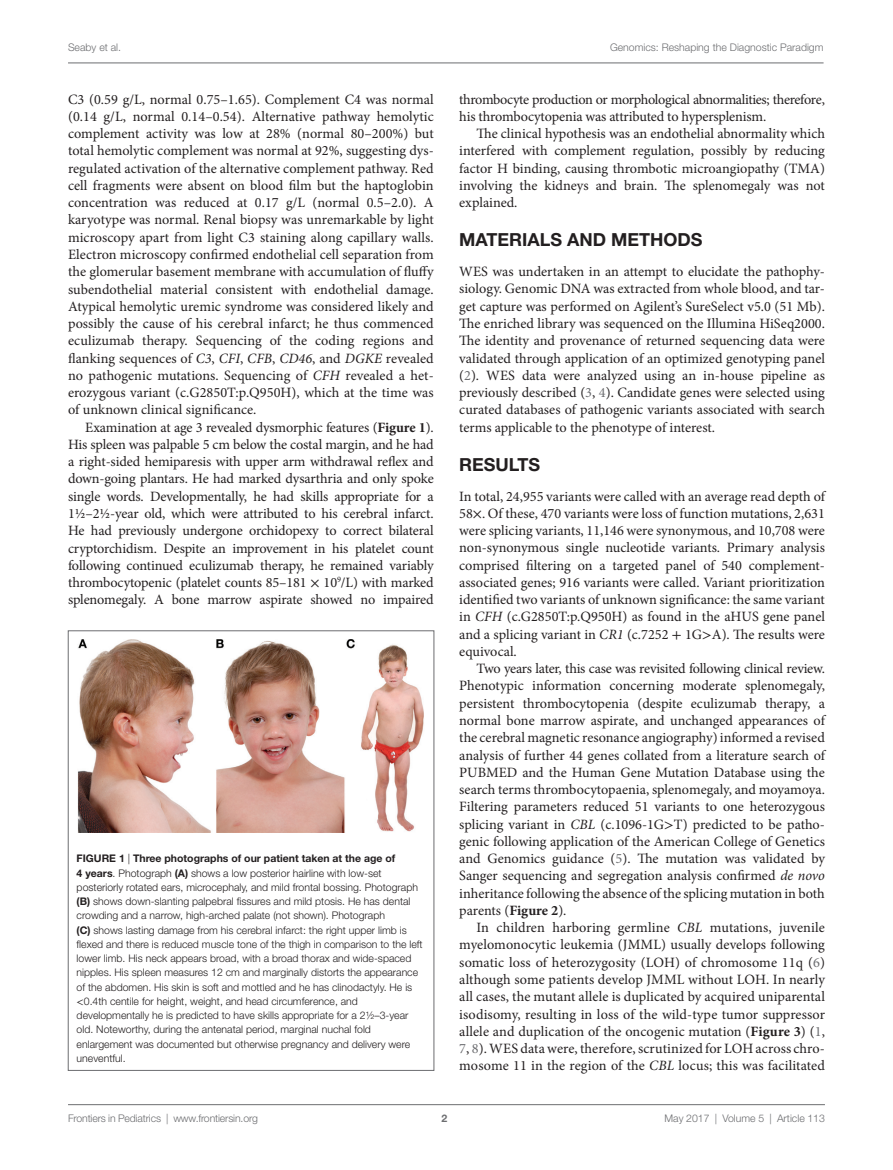
<style>
.page{position:relative;width:893px;height:1170px;background:#fff}
.page>*{position:absolute;margin:0;border:0;box-sizing:border-box;transform-origin:0 0}
.t1{font:700 18px "Helvetica Neue LT Std";color:#231f20}
.t2{font:14.25px/17.2px "Minion Pro";letter-spacing:-.005em;color:#231f20;text-align:justify}
.t3{font:300 10.5px/14.2px "Helvetica Neue LT Std";color:#231f20}
.t4{font:300 10.5px "Helvetica Neue LT Std";color:#6c6d70}
.t5{font:700 10.5px "Helvetica Neue LT Std";color:#231f20}
.t6{font:700 10.5px "Helvetica Neue LT Std";color:#6c6d70}
.s1{font-style:italic}
.s2{font-weight:700}
.s3{font-family:"STIX General"}
.s4{font-family:"STIX General";font-weight:400}
.s5{color:#6c6d70}
</style>
<div class="page">
<img style="left:78px;top:639px;width:346px;height:193px">
<hr style="left:68px;top:63px;width:756px;height:1px;background:#6c6d70">
<hr style="left:68px;top:1104px;width:757px;height:1px;background:#6c6d70">
<p class="t4" style="left:68px;top:41px;width:55px">Seaby et al.</p>
<p class="t4" style="left:610px;top:41px;width:215px">Genomics: Reshaping the Diagnostic Paradigm</p>
<p class="t2" style="left:68px;top:90px;width:367px">C3 (0.59 g/L, normal 0.75–1.65). Complement C4 was normal (0.14 g/L, normal 0.14–0.54). Alternative pathway hemolytic complement activity was low at 28% (normal 80–200%) but total hemolytic complement was normal at 92%, suggesting dys&shy;regulated activation of the alternative complement pathway. Red cell fragments were absent on blood film but the haptoglobin concentration was reduced at 0.17 g/L (normal 0.5–2.0). A karyotype was normal. Renal biopsy was unremarkable by light microscopy apart from light C3 staining along capillary walls.<br>Electron microscopy confirmed endothelial cell separation from the glomerular basement membrane with accumulation of fluffy subendothelial material consistent with endothelial damage.<br>Atypical hemolytic uremic syndrome was considered likely and possibly the cause of his cerebral infarct; he thus commenced eculizumab therapy. Sequencing of the coding regions and flanking sequences of <span class="s1">C3</span>, <span class="s1">CFI</span>, <span class="s1">CFB</span>, <span class="s1">CD46</span>, and <span class="s1">DGKE</span> revealed no pathogenic mutations. Sequencing of <span class="s1">CFH</span> revealed a het&shy;erozygous variant (c.G2850T:p.Q950H), which at the time was of unknown clinical significance.</p>
<p class="t2" style="left:68px;top:418px;width:367px;text-indent:17px">Examination at age 3 revealed dysmorphic features (<span class="s2">Figure 1</span>).<br>His spleen was palpable 5 cm below the costal margin, and he had a right-sided hemiparesis with upper arm withdrawal reflex and down-going plantars. He had marked dysarthria and only spoke single words. Developmentally, he had skills appropriate for a 1½–2½-year old, which were attributed to his cerebral infarct.<br>He had previously undergone orchidopexy to correct bilateral cryptorchidism. Despite an improvement in his platelet count following continued eculizumab therapy, he remained variably thrombocytopenic (platelet counts 85–181 <span class="s3">×</span> 10<sup>9</sup>/L) with marked splenomegaly. A bone marrow aspirate showed no impaired</p>
<p class="t3" style="left:77px;top:851px;width:347px;text-indent:33px"><span class="s2">e 1</span> | <span class="s2">Three photographs of our patient taken at the age of<br>4 years</span>. Photograph <span class="s2">(A)</span> shows a low posterior hairline with low-set posteriorly rotated ears, microcephaly, and mild frontal bossing. Photograph <span class="s2">(B)</span> shows down-slanting palpebral fissures and mild ptosis. He has dental crowding and a narrow, high-arched palate (not shown). Photograph<br><span class="s2">(C)</span> shows lasting damage from his cerebral infarct: the right upper limb is flexed and there is reduced muscle tone of the thigh in comparison to the left lower limb. His neck appears broad, with a broad thorax and wide-spaced nipples. His spleen measures 12 cm and marginally distorts the appearance of the abdomen. His skin is soft and mottled and he has clinodactyly. He is <span class="s4">&lt;</span>0.4th centile for height, weight, and head circumference, and developmentally he is predicted to have skills appropriate for a 2½–3-year old. Noteworthy, during the antenatal period, marginal nuchal fold enlargement was documented but otherwise pregnancy and delivery were uneventful.</p>
<p class="t5" style="left:77px;top:852px;width:14px">Figur</p>
<p class="t2" style="left:459px;top:90px;width:367px">thrombocyte production or morphological abnormalities; therefore, his thrombocytopenia was attributed to hypersplenism.</p>
<p class="t2" style="left:459px;top:125px;width:367px;text-indent:17px">The clinical hypothesis was an endothelial abnormality which interfered with complement regulation, possibly by reducing factor H binding, causing thrombotic microangiopathy (TMA) involving the kidneys and brain. The splenomegaly was not explained.</p>
<p class="t1" style="left:459px;top:228px;width:29px">MATE</p>
<p class="t1" style="left:509px;top:228px;width:194px">RIALS AND METHODS</p>
<p class="t2" style="left:459px;top:263px;width:367px">WES was undertaken in an attempt to elucidate the pathophy&shy;siology. Genomic DNA was extracted from whole blood, and tar&shy;get capture was performed on Agilent’s SureSelect v5.0 (51 Mb).<br>The enriched library was sequenced on the Illumina HiSeq2000.<br>The identity and provenance of returned sequencing data were validated through application of an optimized genotyping panel (<span class="s5">2</span>). WES data were analyzed using an in-house pipeline as previously described (<span class="s5">3</span>, <span class="s5">4</span>). Candidate genes were selected using curated databases of pathogenic variants associated with search terms applicable to the phenotype of interest.</p>
<p class="t1" style="left:459px;top:453px;width:71px">RESULTS</p>
<p class="t2" style="left:459px;top:487px;width:367px">In total, 24,955 variants were called with an average read depth of 58<span class="s3">×</span>. Of these, 470 variants were loss of function mutations, 2,631 were splicing variants, 11,146 were synonymous, and 10,708 were non-synonymous single nucleotide variants. Primary analysis comprised filtering on a targeted panel of 540 complement&shy;associated genes; 916 variants were called. Variant prioritization identified two variants of unknown significance: the same variant in <span class="s1">CFH</span> (c.G2850T:p.Q950H) as found in the aHUS gene panel and a splicing variant in <span class="s1">CR1</span> (c.7252 <span class="s3">+</span> 1G<span class="s3">&gt;</span>A). The results were equivocal.</p>
<p class="t2" style="left:459px;top:660px;width:367px;text-indent:17px">Two years later, this case was revisited following clinical review.<br>Phenotypic information concerning moderate splenomegaly, persistent thrombocytopenia (despite eculizumab therapy, a normal bone marrow aspirate, and unchanged appearances of the cerebral magnetic resonance angiography) informed a revised analysis of further 44 genes collated from a literature search of PUBMED and the Human Gene Mutation Database using the search terms thrombocytopaenia, splenomegaly, and moyamoya.<br>Filtering parameters reduced 51 variants to one heterozygous splicing variant in <span class="s1">CBL</span> (c.1096-1G<span class="s3">&gt;</span>T) predicted to be patho&shy;genic following application of the American College of Genetics and Genomics guidance (<span class="s5">5</span>). The mutation was validated by Sanger sequencing and segregation analysis confirmed <span class="s1">de novo </span>inheritance following the absence of the splicing mutation in both parents (<span class="s2">Figure 2</span>).</p>
<p class="t2" style="left:459px;top:919px;width:367px;text-indent:17px">In children harboring germline <span class="s1">CBL</span> mutations, juvenile myelomonocytic leukemia (JMML) usually develops following somatic loss of heterozygosity (LOH) of chromosome 11q (<span class="s5">6</span>) although some patients develop JMML without LOH. In nearly all cases, the mutant allele is duplicated by acquired uniparental isodisomy, resulting in loss of the wild-type tumor suppressor allele and duplication of the oncogenic mutation (<span class="s2">Figure 3</span>) (<span class="s5">1</span>, <span class="s5">7</span>, <span class="s5">8</span>). WES data were, therefore, scrutinized for LOH across chro&shy;mosome 11 in the region of the <span class="s1">CBL</span> locus; this was facilitated</p>
<p class="t4" style="left:68px;top:1111px;width:191px">Frontiers in Pediatrics | www.frontiersin.org</p>
<p class="t4" style="left:665px;top:1111px;width:162px">May 2017 | Volume 5 | Article 113</p>
<p class="t6" style="left:441px;top:1111px;width:7px">2</p>
</div>
